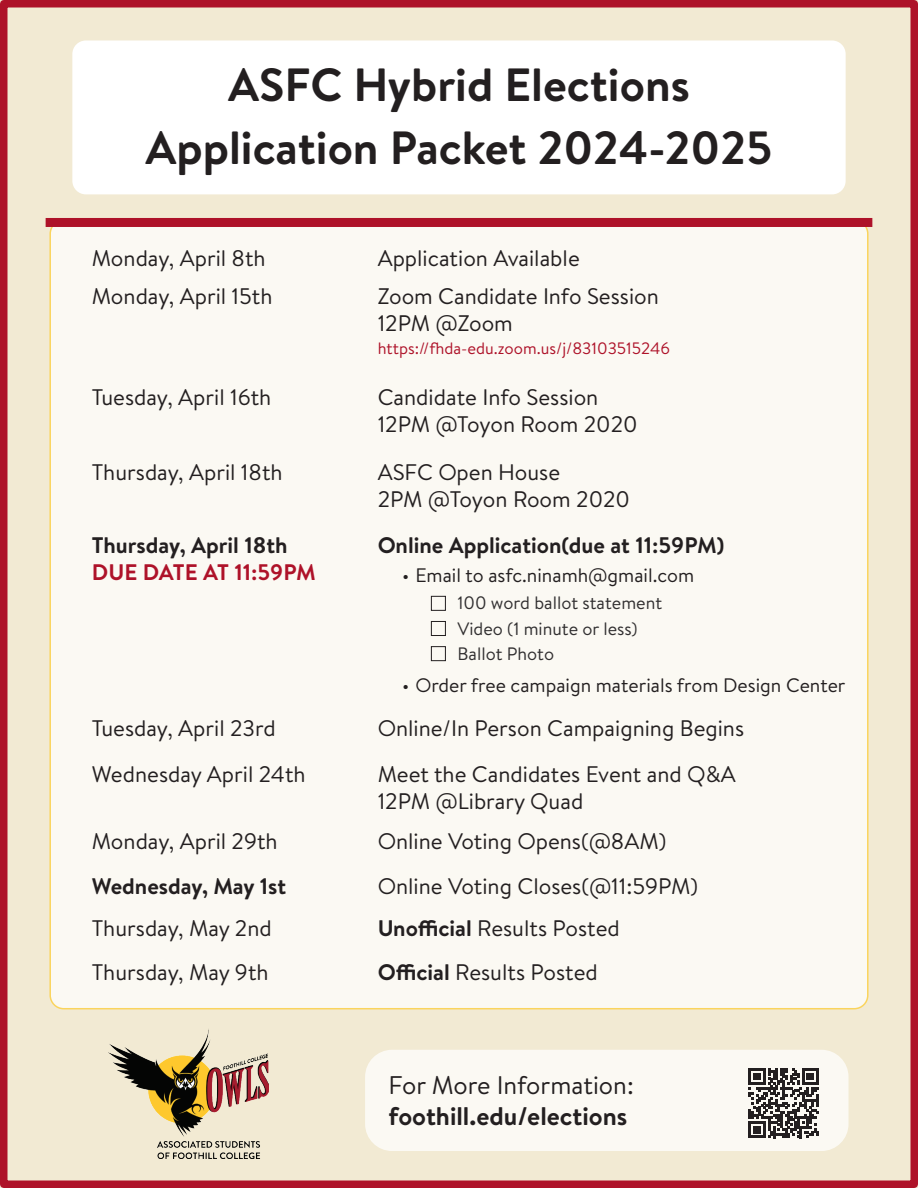
<style>
.page{position:relative;width:918px;height:1188px;background:#f2ead3}
.page>*{position:absolute;margin:0;border:0;box-sizing:border-box;transform-origin:0 0}
.t1{font:700 46.5px/63px "Brandon Text";color:#231f20;text-align:center}
.t2{font:700 25.5px "Brandon Text";color:#231f20}
.t3{font:25.5px "Brandon Text";color:#231f20}
.t4{font:22.5px/27px "Brandon Text";color:#231f20}
.t5{font:700 22.5px "Brandon Text";color:#231f20}
.t6{font:700 22.5px "Brandon Text";color:#ae1229}
.t7{font:19.5px "Brandon Text";color:#231f20}
.t8{font:18px/25.5px "Brandon Text";color:#312f30}
.t9{font:16.5px "Brandon Text";color:#ae1229}
.s1{font-weight:700}
</style>
<div class="page">
<div style="left:0;top:0;width:918px;height:1188px;border:8px solid #ae1229"></div>
<div style="left:72px;top:40px;width:774px;height:154px;background:#fff;border-radius:14px"></div>
<div style="left:50px;top:220px;width:818px;height:789px;background:#fbf9f3;border-radius:14px"></div>
<div style="left:46px;top:218px;width:826px;height:9px;background:#ae1229"></div>
<div style="left:431px;top:596px;width:15px;height:15px;border:1px solid #231f20"></div>
<div style="left:431px;top:646px;width:15px;height:15px;border:1px solid #231f20"></div>
<div style="left:431px;top:621px;width:15px;height:15px;border:1px solid #231f20"></div>
<img style="left:108px;top:1029px;width:160px;height:129px">
<div style="left:365px;top:1050px;width:484px;height:101px;background:#fbf9f3;border-radius:27px"></div>
<svg style="left:749px;top:1068px;width:70px;height:70px"></svg>
<h1 class="t1" style="left:146px;top:53px;width:628px">ASFC Hybrid Elections<br>Application Packet 2024-2025</h1>
<p class="t4" style="left:92px;top:244px;width:175px">Monday, April 8th</p>
<p class="t4" style="left:378px;top:244px;width:204px">Application Available</p>
<p class="t4" style="left:92px;top:282px;width:182px">Monday, April 15th</p>
<p class="t4" style="left:378px;top:282px;width:283px">Zoom Candidate Info Session<br>12PM @Zoom</p>
<p class="t9" style="left:378px;top:337px;width:294px">https://fhda-edu.zoom.us/j/83103515246</p>
<p class="t4" style="left:92px;top:383px;width:181px">Tuesday, April 16th</p>
<p class="t4" style="left:378px;top:383px;width:261px">Candidate Info Session<br>12PM @Toyon Room 2020</p>
<p class="t4" style="left:92px;top:458px;width:192px">Thursday, April 18th</p>
<p class="t4" style="left:378px;top:458px;width:254px">ASFC Open House<br>2PM @Toyon Room 2020</p>
<p class="t5" style="left:92px;top:530px;width:197px">Thursday, April 18th</p>
<p class="t6" style="left:92px;top:557px;width:226px">DUE DATE AT 11:59PM</p>
<p class="t5" style="left:378px;top:530px;width:348px">Online Application(due at 11:59PM)</p>
<p class="t7" style="left:402px;top:562px;width:294px">• Email to asfc.ninamh@gmail.com</p>
<p class="t8" style="left:458px;top:590px;width:206px">100 word ballot statement<br>Video (1 minute or less)<br>Ballot Photo</p>
<p class="t7" style="left:402px;top:672px;width:445px">• Order free campaign materials from Design Center</p>
<p class="t4" style="left:92px;top:714px;width:186px">Tuesday, April 23rd</p>
<p class="t4" style="left:378px;top:714px;width:368px">Online/In Person Campaigning Begins</p>
<p class="t4" style="left:92px;top:760px;width:215px">Wednesday April 24th</p>
<p class="t4" style="left:378px;top:760px;width:359px">Meet the Candidates Event and Q&amp;A<br>12PM @Library Quad</p>
<p class="t4" style="left:92px;top:826px;width:187px">Monday, April 29th</p>
<p class="t4" style="left:378px;top:826px;width:290px">Online Voting Opens(@8AM)</p>
<p class="t5" style="left:92px;top:871px;width:196px">Wednesday, May 1st</p>
<p class="t4" style="left:378px;top:872px;width:322px">Online Voting Closes(@11:59PM)</p>
<p class="t4" style="left:92px;top:914px;width:182px">Thursday, May 2nd</p>
<p class="t4" style="left:378px;top:914px;width:244px"><span class="s1">Unofficial</span> Results Posted</p>
<p class="t4" style="left:92px;top:958px;width:178px">Thursday, May 9th</p>
<p class="t4" style="left:378px;top:958px;width:222px"><span class="s1">Official</span> Results Posted</p>
<p class="t3" style="left:388px;top:1067px;width:247px">For More Information:</p>
<p class="t2" style="left:388px;top:1098px;width:240px">foothill.edu/elections</p>
</div>
